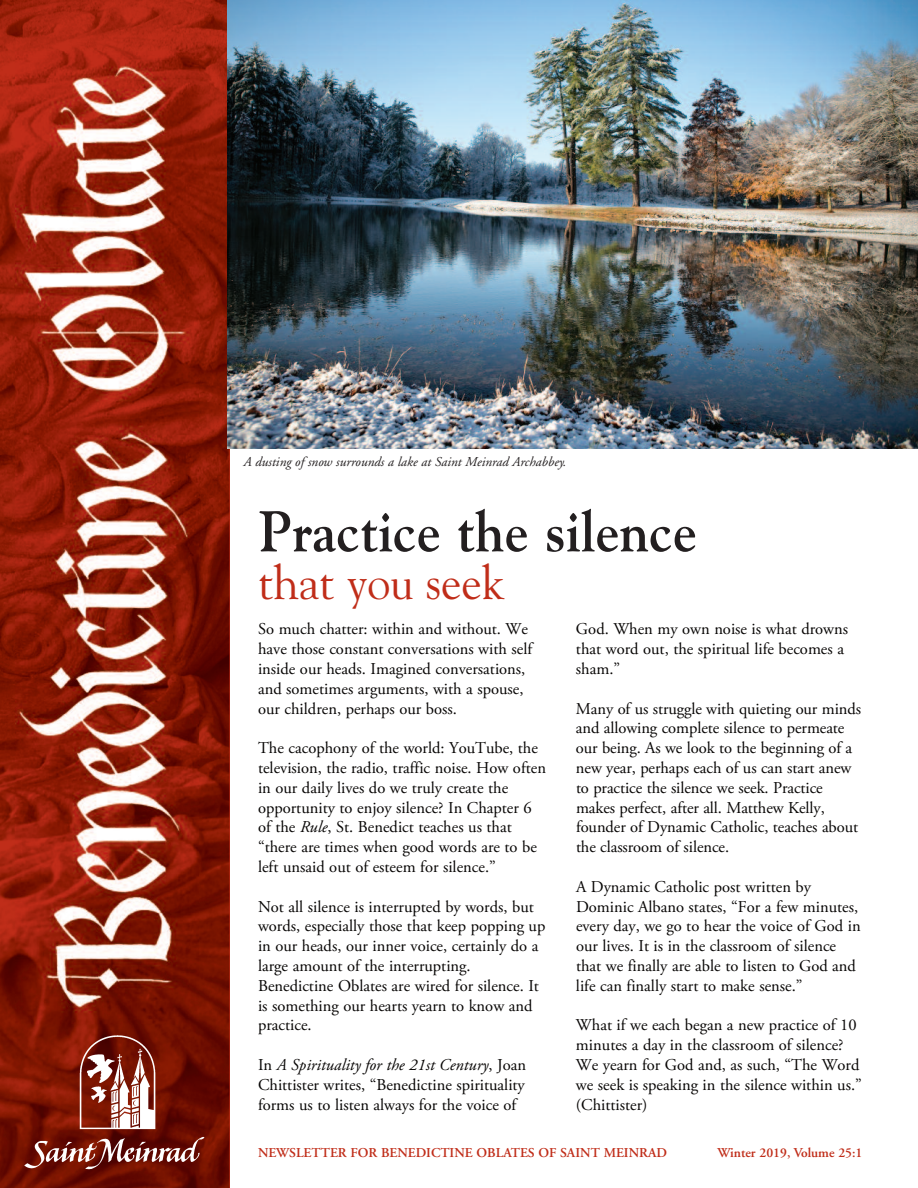
<style>
.page{position:relative;width:918px;height:1188px;background:#fff}
.page>*{position:absolute;margin:0;border:0;box-sizing:border-box;transform-origin:0 0}
.t1{font:700 57px "Goudy";color:#231f20;scale:.94 1}
.t2{font:48px "Goudy";color:#c02d19;scale:.96 1}
.t3{font:16.5px/19.8px "Adobe Garamond Pro";color:#070504}
.t4{font:600 13.5px "Adobe Garamond";color:#c02d19}
.t5{font:italic 13.5px "Adobe Garamond";color:#231f20}
.s1{font-style:italic}
</style>
<div class="page">
<img style="left:0;top:0;width:229px;height:1188px">
<img style="left:16px;top:51px;width:182px;height:972px">
<img style="left:24px;top:1035px;width:181px;height:135px">
<img style="left:228px;top:0;width:690px;height:449px">
<p class="t5" style="left:243px;top:457px;width:324px">A dusting of snow surrounds a lake at Saint Meinrad Archabbey.</p>
<h1 class="t1" style="left:259px;top:498px;width:467px">Practice the silence</h1>
<h2 class="t2" style="left:258px;top:554px;width:259px">that you seek</h2>
<p class="t3" style="left:258px;top:621px;width:276px">So much chatter: within and without. We have those constant conversations with self inside our heads. Imagined conversations, and sometimes arguments, with a spouse, our children, perhaps our boss.</p>
<p class="t3" style="left:258px;top:740px;width:290px">The cacophony of the world: YouTube, the television, the radio, traffic noise. How often in our daily lives do we truly create the opportunity to enjoy silence? In Chapter 6 of the <span class="s1">Rule</span>, St. Benedict teaches us that “there are times when good words are to be left unsaid out of esteem for silence.”</p>
<p class="t3" style="left:258px;top:898px;width:289px">Not all silence is interrupted by words, but words, especially those that keep popping up in our heads, our inner voice, certainly do a large amount of the interrupting.<br>Benedictine Oblates are wired for silence. It is something our hearts yearn to know and practice.</p>
<p class="t3" style="left:258px;top:1056px;width:270px;text-align:justify">In <span class="s1">A Spirituality for the 21st Century</span>, Joan Chittister writes, “Benedictine spirituality forms us to listen always for the voice of</p>
<p class="t3" style="left:576px;top:621px;width:274px">God. When my own noise is what drowns that word out, the spiritual life becomes a sham.”</p>
<p class="t3" style="left:576px;top:700px;width:287px">Many of us struggle with quieting our minds and allowing complete silence to permeate our being. As we look to the beginning of a new year, perhaps each of us can start anew to practice the silence we seek. Practice makes perfect, after all. Matthew Kelly, founder of Dynamic Catholic, teaches about the classroom of silence.</p>
<p class="t3" style="left:576px;top:878px;width:286px">A Dynamic Catholic post written by Dominic Albano states, “For a few minutes, every day, we go to hear the voice of God in our lives. It is in the classroom of silence that we finally are able to listen to God and life can finally start to make sense.”</p>
<p class="t3" style="left:576px;top:1017px;width:287px">What if we each began a new practice of 10 minutes a day in the classroom of silence?<br>We yearn for God and, as such, “The Word we seek is speaking in the silence within us.” (Chittister)</p>
<p class="t4" style="left:258px;top:1148px;width:411px">NEWSLETTER FOR BENEDICTINE OBLATES OF SAINT MEINRAD</p>
<p class="t4" style="left:717px;top:1148px;width:147px">Winter 2019, Volume 25:1</p>
</div>
